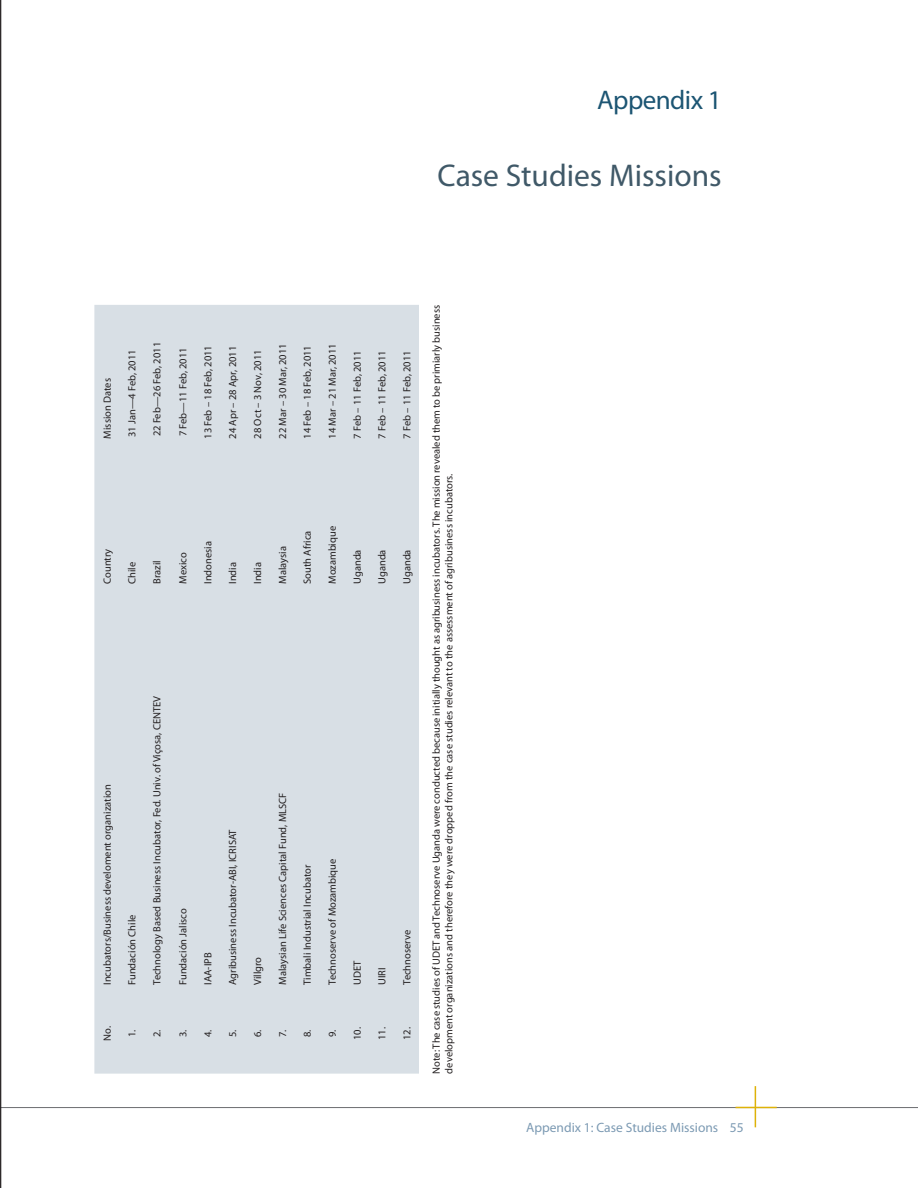
<style>
.page{position:relative;width:918px;height:1188px;background:#fff}
.page>*{position:absolute;margin:0;border:0;box-sizing:border-box;transform-origin:0 0}
.chapter_title_2_line{font:31.5px "Myriad Pro";color:#405968}
.Chapter_number{font:27px "Myriad Pro";letter-spacing:-.02em;color:#1c5573}
.ruuning_head_right{font:13.5px "Myriad Pro";color:#7c9ab3}
.bullets{font:10.5px/12.6px "Myriad Pro";color:#231f20}
</style>
<div class="page">
<hr style="left:0;top:1107px;width:918px;height:1px;background:#6c6d70">
<hr style="left:755px;top:1086px;width:1px;height:41px;background:#deb208">
<hr style="left:736px;top:1107px;width:41px;height:1px;background:#deb208">
<hr style="left:0;top:0;width:1px;height:1188px;background:#231f20">
<div style="left:94px;top:305px;width:325px;height:769px;background:#d8dfe5"></div>
<p class="Chapter_number" style="left:597px;top:84px;width:126px">Appendix 1</p>
<p class="chapter_title_2_line" style="left:438px;top:156px;width:286px">Case Studies Missions</p>
<p class="bullets" style="left:101px;top:439px;width:62px;rotate:-90deg">Mission Dates</p>
<p class="bullets" style="left:126px;top:437px;width:89px;rotate:-90deg">31 Jan—4 Feb, 2011</p>
<p class="bullets" style="left:151px;top:436px;width:96px;rotate:-90deg">22 Feb—26 Feb, 2011</p>
<p class="bullets" style="left:177px;top:436px;width:91px;rotate:-90deg">7 Feb—11 Feb, 2011</p>
<p class="bullets" style="left:201px;top:439px;width:95px;rotate:-90deg">13 Feb – 18 Feb, 2011</p>
<p class="bullets" style="left:226px;top:439px;width:94px;rotate:-90deg">24 Apr – 28 Apr, 2011</p>
<p class="bullets" style="left:251px;top:439px;width:91px;rotate:-90deg">28 Oct – 3 Nov, 2011</p>
<p class="bullets" style="left:276px;top:439px;width:97px;rotate:-90deg">22 Mar – 30 Mar, 2011</p>
<p class="bullets" style="left:301px;top:439px;width:95px;rotate:-90deg">14 Feb – 18 Feb, 2011</p>
<p class="bullets" style="left:326px;top:439px;width:97px;rotate:-90deg">14 Mar – 21 Mar, 2011</p>
<p class="bullets" style="left:351px;top:439px;width:90px;rotate:-90deg">7 Feb – 11 Feb, 2011</p>
<p class="bullets" style="left:376px;top:439px;width:90px;rotate:-90deg">7 Feb – 11 Feb, 2011</p>
<p class="bullets" style="left:401px;top:439px;width:90px;rotate:-90deg">7 Feb – 11 Feb, 2011</p>
<p class="bullets" style="left:101px;top:584px;width:37px;rotate:-90deg">Country</p>
<p class="bullets" style="left:126px;top:584px;width:24px;rotate:-90deg">Chile</p>
<p class="bullets" style="left:151px;top:584px;width:25px;rotate:-90deg">Brazil</p>
<p class="bullets" style="left:177px;top:584px;width:33px;rotate:-90deg">Mexico</p>
<p class="bullets" style="left:201px;top:584px;width:44px;rotate:-90deg">Indonesia</p>
<p class="bullets" style="left:226px;top:584px;width:23px;rotate:-90deg">India</p>
<p class="bullets" style="left:251px;top:584px;width:23px;rotate:-90deg">India</p>
<p class="bullets" style="left:276px;top:584px;width:39px;rotate:-90deg">Malaysia</p>
<p class="bullets" style="left:301px;top:584px;width:55px;rotate:-90deg">South Africa</p>
<p class="bullets" style="left:326px;top:584px;width:59px;rotate:-90deg">Mozambique</p>
<p class="bullets" style="left:351px;top:584px;width:36px;rotate:-90deg">Uganda</p>
<p class="bullets" style="left:376px;top:584px;width:36px;rotate:-90deg">Uganda</p>
<p class="bullets" style="left:401px;top:584px;width:36px;rotate:-90deg">Uganda</p>
<p class="bullets" style="left:101px;top:985px;width:202px;rotate:-90deg">Incubators/Business develoment organization</p>
<p class="bullets" style="left:126px;top:985px;width:72px;rotate:-90deg">Fundación Chile</p>
<p class="bullets" style="left:101px;top:1041px;width:16px;rotate:-90deg">No.</p>
<p class="bullets" style="left:126px;top:1037px;width:9px;rotate:-90deg">1.</p>
<p class="bullets" style="left:151px;top:985px;width:291px;rotate:-90deg">Technology Based Business Incubator, Fed. Univ. of Viçosa, CENTEV</p>
<p class="bullets" style="left:177px;top:985px;width:78px;rotate:-90deg">Fundación Jalisco</p>
<p class="bullets" style="left:151px;top:1037px;width:9px;rotate:-90deg">2.</p>
<p class="bullets" style="left:177px;top:1037px;width:9px;rotate:-90deg">3.</p>
<p class="bullets" style="left:201px;top:985px;width:34px;rotate:-90deg">IAA-IPB</p>
<p class="bullets" style="left:201px;top:1037px;width:9px;rotate:-90deg">4.</p>
<p class="bullets" style="left:226px;top:985px;width:157px;rotate:-90deg">Agribusiness Incubator-ABI, ICRISAT</p>
<p class="bullets" style="left:251px;top:985px;width:30px;rotate:-90deg">Villgro</p>
<p class="bullets" style="left:276px;top:985px;width:194px;rotate:-90deg">Malaysian Life Sciences Capital Fund, MLSCF</p>
<p class="bullets" style="left:301px;top:985px;width:122px;rotate:-90deg">Timbali Industrial Incubator</p>
<p class="bullets" style="left:226px;top:1037px;width:9px;rotate:-90deg">5.</p>
<p class="bullets" style="left:251px;top:1037px;width:9px;rotate:-90deg">6.</p>
<p class="bullets" style="left:276px;top:1037px;width:9px;rotate:-90deg">7.</p>
<p class="bullets" style="left:301px;top:1037px;width:9px;rotate:-90deg">8.</p>
<p class="bullets" style="left:326px;top:985px;width:128px;rotate:-90deg">Technoserve of Mozambique</p>
<p class="bullets" style="left:351px;top:985px;width:26px;rotate:-90deg">UDET</p>
<p class="bullets" style="left:326px;top:1037px;width:9px;rotate:-90deg">9.</p>
<p class="bullets" style="left:351px;top:1040px;width:14px;rotate:-90deg">10.</p>
<p class="bullets" style="left:376px;top:985px;width:19px;rotate:-90deg">UIRI</p>
<p class="bullets" style="left:376px;top:1040px;width:14px;rotate:-90deg">11.</p>
<p class="bullets" style="left:401px;top:985px;width:57px;rotate:-90deg">Technoserve</p>
<p class="bullets" style="left:401px;top:1040px;width:14px;rotate:-90deg">12.</p>
<p class="bullets" style="left:430px;top:1074px;width:770px;rotate:-90deg">Note: The case studies of UDET and Technoserve Uganda were conducted because initially thought as agribusiness incubators. The mission revealed them to be primiarly business development organizations and therefore they were dropped from the case studies relevant to the assessment of agribusiness incubators.</p>
<p class="ruuning_head_right" style="left:526px;top:1120px;width:219px">Appendix 1: Case Studies Missions 55</p>
</div>
